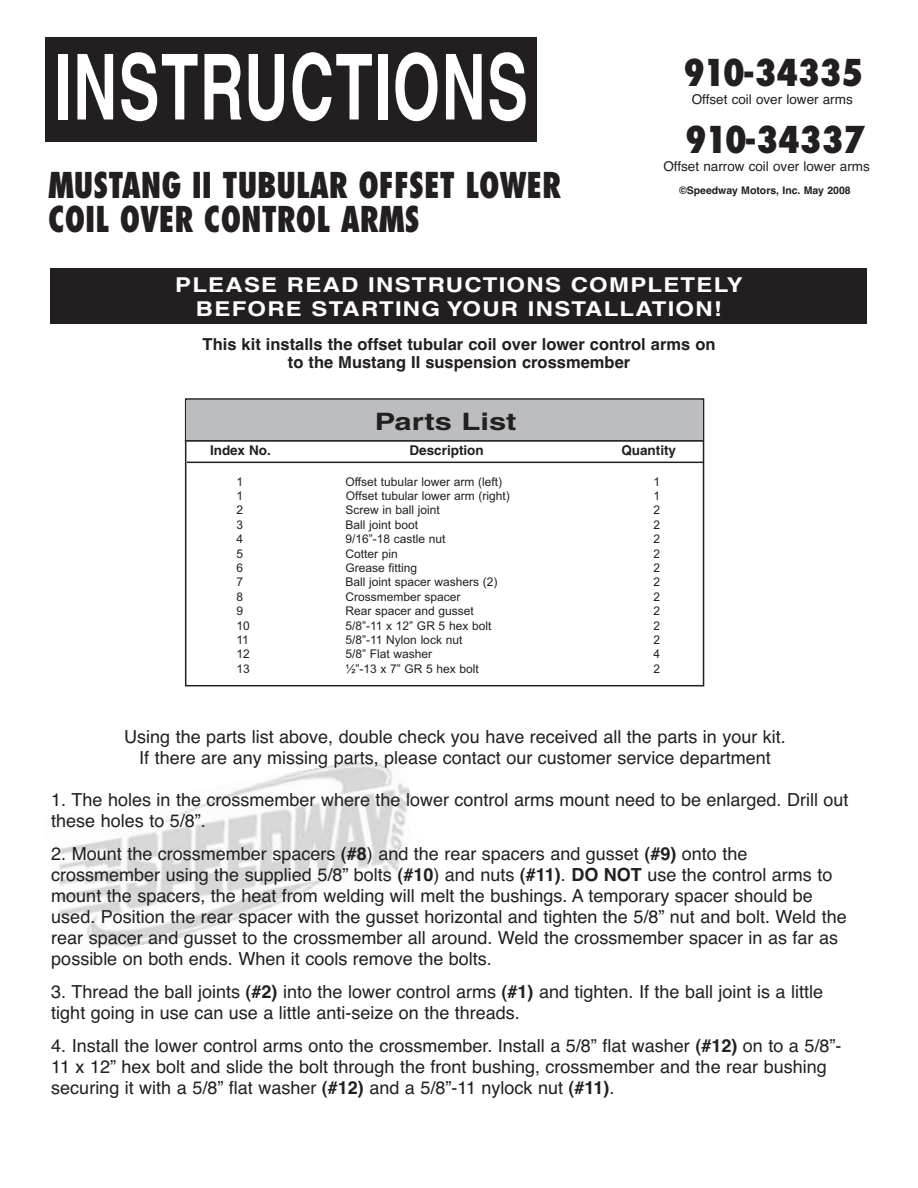
<style>
.page{position:relative;width:918px;height:1188px;background:#fff}
.page>*{position:absolute;margin:0;border:0;box-sizing:border-box;transform-origin:0 0}
.t1{font:700 91.2px "Helvetica";letter-spacing:.025em;color:#fff;scale:.67 1}
.t2{font:800 condensed 36px "Futura";color:#231f20}
.t3{font:800 condensed 34.65px/34.5px "Futura";color:#231f20;scale:.91 1}
.t4{font:700 24px "Helvetica";color:#231f20;scale:1.29 1}
.t5{font:700 20.55px/24.3px "Helvetica";letter-spacing:.05em;color:#fff;text-align:center;scale:1.17 1}
.t6{font:18px/21px "Helvetica";color:#231f20}
.t7{font:16.5px/18px "Helvetica Bold TT";color:#231f20;text-align:center}
.t8{font:13.5px "Helvetica";color:#231f20}
.t9{font:700 13.5px "Helvetica";color:#231f20}
.t10{font:12px "Arial";color:#231f20}
.t11{font:10.5px "Helvetica Bold TT";color:#231f20}
.s1{font-family:"Helvetica Bold TT"}
</style>
<div class="page">
<img style="left:58px;top:761px;width:353px;height:187px">
<div style="left:46px;top:37px;width:491px;height:105px;background:#231f20"></div>
<div style="left:50px;top:268px;width:817px;height:56px;background:#231f20"></div>
<div style="left:185px;top:398px;width:519px;height:288px;border:2px solid #231f20"></div>
<div style="left:186px;top:400px;width:517px;height:41px;background:#bcbdc0"></div>
<hr style="left:185px;top:440px;width:519px;height:2px;background:#231f20">
<hr style="left:187px;top:462px;width:517px;height:1px;background:#231f20">
<h1 class="t1" style="left:55px;top:54px;width:708px">INSTRUCTIONS</h1>
<h3 class="t3" style="left:48px;top:171px;width:566px">MUSTANG II TUBULAR OFFSET LOWER<br>COIL OVER CONTROL ARMS</h3>
<h2 class="t2" style="left:683px;top:58px;width:182px">910-34335</h2>
<p class="t8" style="left:692px;top:91px;width:163px">Offset coil over lower arms</p>
<h2 class="t2" style="left:685px;top:124px;width:182px">910-34337</h2>
<p class="t8" style="left:663px;top:158px;width:208px">Offset narrow coil over lower arms</p>
<p class="t11" style="left:679px;top:184px;width:173px">©Speedway Motors, Inc. May 2008</p>
<p class="t5" style="left:175px;top:274px;width:486px">PLEASE READ INSTRUCTIONS COMPLETELY<br>BEFORE STARTING YOUR INSTALLATION!</p>
<p class="t7" style="left:203px;top:335px;width:514px">This kit installs the offset tubular coil over lower control arms on to the Mustang II suspension crossmember</p>
<h3 class="t4" style="left:375px;top:413px;width:111px">Parts List</h3>
<p class="t9" style="left:210px;top:446px;width:62px">Index No.</p>
<p class="t9" style="left:410px;top:446px;width:76px">Description</p>
<p class="t9" style="left:621px;top:446px;width:56px">Quantity</p>
<p class="t10" style="left:237px;top:474px;width:8px">1</p>
<p class="t10" style="left:346px;top:474px;width:158px">Offset tubular lower arm (left)</p>
<p class="t10" style="left:654px;top:474px;width:8px">1</p>
<p class="t10" style="left:237px;top:489px;width:8px">1</p>
<p class="t10" style="left:346px;top:489px;width:165px">Offset tubular lower arm (right)</p>
<p class="t10" style="left:654px;top:489px;width:8px">1</p>
<p class="t10" style="left:237px;top:503px;width:8px">2</p>
<p class="t10" style="left:346px;top:503px;width:96px">Screw in ball joint</p>
<p class="t10" style="left:654px;top:503px;width:8px">2</p>
<p class="t10" style="left:237px;top:518px;width:8px">3</p>
<p class="t10" style="left:346px;top:518px;width:74px">Ball joint boot</p>
<p class="t10" style="left:654px;top:518px;width:8px">2</p>
<p class="t10" style="left:237px;top:532px;width:8px">4</p>
<p class="t10" style="left:346px;top:532px;width:102px">9/16”-18 castle nut</p>
<p class="t10" style="left:654px;top:532px;width:8px">2</p>
<p class="t10" style="left:237px;top:546px;width:8px">5</p>
<p class="t10" style="left:346px;top:546px;width:54px">Cotter pin</p>
<p class="t10" style="left:654px;top:546px;width:8px">2</p>
<p class="t10" style="left:237px;top:561px;width:8px">6</p>
<p class="t10" style="left:346px;top:561px;width:73px">Grease fitting</p>
<p class="t10" style="left:654px;top:561px;width:8px">2</p>
<p class="t10" style="left:237px;top:575px;width:8px">7</p>
<p class="t10" style="left:346px;top:575px;width:154px">Ball joint spacer washers (2)</p>
<p class="t10" style="left:654px;top:575px;width:8px">2</p>
<p class="t10" style="left:237px;top:590px;width:8px">8</p>
<p class="t10" style="left:346px;top:590px;width:117px">Crossmember spacer</p>
<p class="t10" style="left:654px;top:590px;width:8px">2</p>
<p class="t10" style="left:237px;top:604px;width:8px">9</p>
<p class="t10" style="left:346px;top:604px;width:130px">Rear spacer and gusset</p>
<p class="t10" style="left:654px;top:604px;width:8px">2</p>
<p class="t10" style="left:237px;top:618px;width:15px">10</p>
<p class="t10" style="left:346px;top:618px;width:147px">5/8”-11 x 12” GR 5 hex bolt</p>
<p class="t10" style="left:654px;top:618px;width:8px">2</p>
<p class="t10" style="left:237px;top:633px;width:14px">11</p>
<p class="t10" style="left:346px;top:633px;width:118px">5/8”-11 Nylon lock nut</p>
<p class="t10" style="left:654px;top:633px;width:8px">2</p>
<p class="t10" style="left:237px;top:647px;width:15px">12</p>
<p class="t10" style="left:346px;top:647px;width:88px">5/8” Flat washer</p>
<p class="t10" style="left:654px;top:647px;width:8px">4</p>
<p class="t10" style="left:237px;top:662px;width:15px">13</p>
<p class="t10" style="left:346px;top:662px;width:135px">½”-13 x 7” GR 5 hex bolt</p>
<p class="t10" style="left:654px;top:662px;width:8px">2</p>
<p class="t6" style="left:124px;top:726px;width:663px;text-align:center">Using the parts list above, double check you have received all the parts in your kit.<br>If there are any missing parts, please contact our customer service department</p>
<p class="t6" style="left:51px;top:789px;width:799px">1. The holes in the crossmember where the lower control arms mount need to be enlarged. Drill out these holes to 5/8”.</p>
<p class="t6" style="left:51px;top:843px;width:797px">2. Mount the crossmember spacers <span class="s1">(#8</span>) and the rear spacers and gusset <span class="s1">(#9)</span> onto the crossmember using the supplied 5/8” bolts <span class="s1">(#10</span>) and nuts <span class="s1">(#11)</span>. <span class="s1">DO NOT</span> use the control arms to mount the spacers, the heat from welding will melt the bushings. A temporary spacer should be used. Position the rear spacer with the gusset horizontal and tighten the 5/8” nut and bolt. Weld the rear spacer and gusset to the crossmember all around. Weld the crossmember spacer in as far as possible on both ends. When it cools remove the bolts.</p>
<p class="t6" style="left:51px;top:981px;width:773px">3. Thread the ball joints <span class="s1">(#2)</span> into the lower control arms <span class="s1">(#1)</span> and tighten. If the ball joint is a little tight going in use can use a little anti-seize on the threads.</p>
<p class="t6" style="left:51px;top:1035px;width:792px">4. Install the lower control arms onto the crossmember. Install a 5/8” flat washer <span class="s1">(#12)</span> on to a 5/8”-<br>11 x 12” hex bolt and slide the bolt through the front bushing, crossmember and the rear bushing securing it with a 5/8” flat washer <span class="s1">(#12)</span> and a 5/8”-11 nylock nut <span class="s1">(#11)</span>.</p>
</div>
